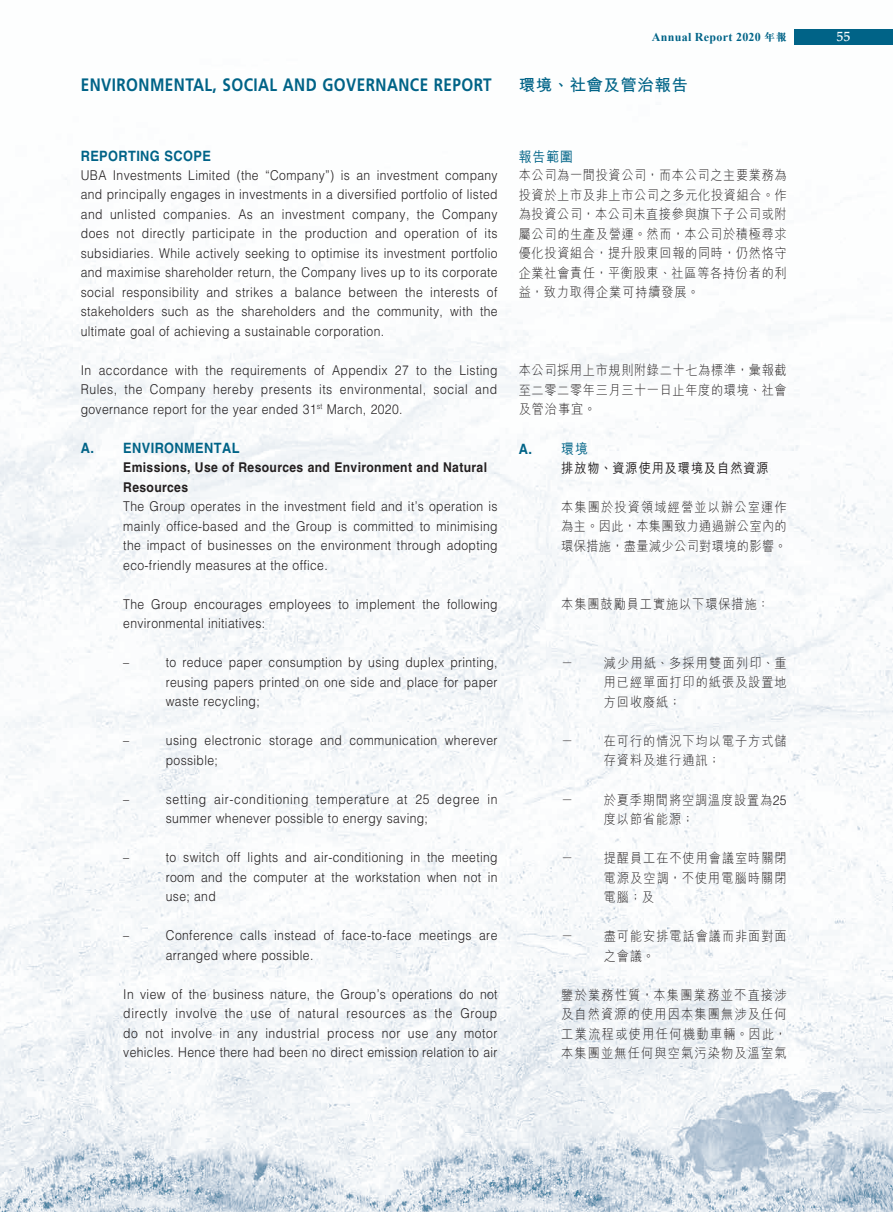
<style>
.page{position:relative;width:893px;height:1212px;background:#fff}
.page>*{position:absolute;margin:0;border:0;box-sizing:border-box;transform-origin:0 0}
.t1{font:700 18px "Frutiger LT Std";letter-spacing:.03em;color:#006387;scale:.85 1}
.t2{font:700 16.5px "M Hei HK";letter-spacing:.03em;color:#006387}
._01_H1{font:700 14.25px "Helvetica LT Std";letter-spacing:.03em;color:#006387;scale:.9 1}
._01_H1_C{font:500 14.25px "M Hei HK";color:#006387;scale:.9 1}
._01_H1_C-2{font:700 14.25px "Helvetica LT Std";color:#006387;scale:.9 1}
._00_txt{font:300 13.5px/19.5px "Helvetica LT Std";letter-spacing:.03em;color:#231f20;text-align:justify;scale:.9 1}
._00_txt_C{font:300 13.5px/19.5px "M Hei HK";letter-spacing:.08em;color:#231f20;text-align:justify;scale:.9 1}
._00_txt-2{font:300 13.5px/19.5px "Helvetica LT Std";letter-spacing:.055em;color:#231f20;scale:.9 1}
._02_H2{font:700 13.5px/19.5px "Helvetica LT Std";letter-spacing:.03em;color:#231f20;scale:.9 1}
._02_H2_C{font:500 13.5px "M Hei HK";letter-spacing:.08em;color:#231f20;scale:.9 1}
.t3{font:500 13.5px "Palatino LT Std";color:#fff}
.t4{font:700 12px "Times New Roman";letter-spacing:.025em;color:#006387}
.s1{font-family:"M Sung HK";font-weight:800;font-size:10.5px}
.s2{font-family:"M Hei HK";font-weight:500}
.s3{font-family:"Helvetica LT Std"}
</style>
<div class="page">
<img style="left:1px;top:29px;width:892px;height:1183px">
<div style="left:795px;top:29px;width:98px;height:15px;background:#006387"></div>
<p class="t4" style="left:652px;top:28px;width:136px">Annual Report 2020 <span class="s1">年報</span></p>
<h1 class="t1" style="left:81px;top:75px;width:485px">ENVIRONMENTAL, SOCIAL AND GOVERNANCE REPORT</h1>
<p class="t2" style="left:519px;top:72px;width:171px">環境、社會及管治報告</p>
<p class="_01_H1" style="left:81px;top:147px;width:146px">REPORTING SCOPE</p>
<p class="_00_txt" style="left:81px;top:165px;width:465px">UBA Investments Limited (the “Company”) is an investment company and principally engages in investments in a diversified portfolio of listed and unlisted companies. As an investment company, the Company does not directly participate in the production and operation of its subsidiaries. While actively seeking to optimise its investment portfolio and maximise shareholder return, the Company lives up to its corporate social responsibility and strikes a balance between the interests of stakeholders such as the shareholders and the community, with the ultimate goal of achieving a sustainable corporation.</p>
<p class="_00_txt" style="left:81px;top:360px;width:465px">In accordance with the requirements of Appendix 27 to the Listing Rules, the Company hereby presents its environmental, social and governance report for the year ended 31<sup>st</sup> March, 2020.</p>
<p class="_01_H1" style="left:81px;top:439px;width:178px">A. ENVIRONMENTAL</p>
<p class="_02_H2" style="left:123px;top:457px;width:406px">Emissions, Use of Resources and Environment and Natural<br>Resources</p>
<p class="_00_txt" style="left:123px;top:496px;width:417px">The Group operates in the investment field and it’s operation is mainly office-based and the Group is committed to minimising the impact of businesses on the environment through adopting eco-friendly measures at the office.</p>
<p class="_00_txt" style="left:123px;top:594px;width:417px">The Group encourages employees to implement the following environmental initiatives:</p>
<p class="_00_txt" style="left:123px;top:652px;width:8px">–</p>
<p class="_00_txt" style="left:166px;top:652px;width:370px">to reduce paper consumption by using duplex printing, reusing papers printed on one side and place for paper waste recycling;</p>
<p class="_00_txt" style="left:123px;top:730px;width:8px">–</p>
<p class="_00_txt" style="left:166px;top:730px;width:370px">using electronic storage and communication wherever possible;</p>
<p class="_00_txt" style="left:123px;top:789px;width:8px">–</p>
<p class="_00_txt-2" style="left:166px;top:789px;width:370px">setting air-conditioning temperature at 25 degree in summer whenever possible to energy saving;</p>
<p class="_00_txt" style="left:123px;top:847px;width:8px">–</p>
<p class="_00_txt" style="left:166px;top:847px;width:370px">to switch off lights and air-conditioning in the meeting room and the computer at the workstation when not in use; and</p>
<p class="_00_txt" style="left:123px;top:925px;width:8px">–</p>
<p class="_00_txt" style="left:166px;top:925px;width:370px">Conference calls instead of face-to-face meetings are arranged where possible.</p>
<p class="_00_txt" style="left:123px;top:984px;width:417px">In view of the business nature, the Group’s operations do not directly involve the use of natural resources as the Group do not involve in any industrial process nor use any motor vehicles. Hence there had been no direct emission relation to air</p>
<p class="_01_H1_C" style="left:519px;top:146px;width:62px">報告範圍</p>
<p class="_00_txt_C" style="left:519px;top:165px;width:299px">本公司為一間投資公司，而本公司之主要業務為投資於上市及非上市公司之多元化投資組合。作為投資公司，本公司未直接參與旗下子公司或附屬公司的生產及營運。然而，本公司於積極尋求優化投資組合，提升股東回報的同時，仍然恪守企業社會責任，平衡股東、社區等各持份者的利益，致力取得企業可持續發展。</p>
<p class="_00_txt_C" style="left:519px;top:360px;width:299px">本公司採用上市規則附錄二十七為標準，彙報截至二零二零年三月三十一日止年度的環境、社會及管治事宜。</p>
<p class="_01_H1_C-2" style="left:519px;top:440px;width:78px">A. <span class="s2">環境</span></p>
<p class="_02_H2_C" style="left:561px;top:458px;width:232px">排放物、資源使用及環境及自然資源</p>
<p class="_00_txt_C" style="left:561px;top:497px;width:252px">本集團於投資領域經營並以辦公室運作為主。因此，本集團致力通過辦公室內的環保措施，盡量減少公司對環境的影響。</p>
<p class="_00_txt_C" style="left:561px;top:594px;width:233px">本集團鼓勵員工實施以下環保措施：</p>
<p class="_00_txt_C" style="left:561px;top:653px;width:15px">－</p>
<p class="_00_txt_C" style="left:604px;top:653px;width:205px">減少用紙、多採用雙面列印、重用已經單面打印的紙張及設置地方回收廢紙；</p>
<p class="_00_txt_C" style="left:561px;top:731px;width:15px">－</p>
<p class="_00_txt_C" style="left:604px;top:731px;width:205px">在可行的情況下均以電子方式儲存資料及進行通訊；</p>
<p class="_00_txt_C" style="left:561px;top:789px;width:15px">－</p>
<p class="_00_txt_C" style="left:604px;top:789px;width:205px">於夏季期間將空調溫度設置為<span class="s3">25</span>度以節省能源；</p>
<p class="_00_txt_C" style="left:561px;top:848px;width:15px">－</p>
<p class="_00_txt_C" style="left:604px;top:848px;width:205px">提醒員工在不使用會議室時關閉電源及空調，不使用電腦時關閉電腦；及</p>
<p class="_00_txt_C" style="left:561px;top:926px;width:15px">－</p>
<p class="_00_txt_C" style="left:604px;top:926px;width:205px">盡可能安排電話會議而非面對面之會議。</p>
<p class="_00_txt_C" style="left:561px;top:984px;width:252px">鑒於業務性質，本集團業務並不直接涉及自然資源的使用因本集團無涉及任何工業流程或使用任何機動車輛。因此，本集團並無任何與空氣污染物及溫室氣</p>
<p class="t3" style="left:837px;top:28px;width:15px">55</p>
</div>
